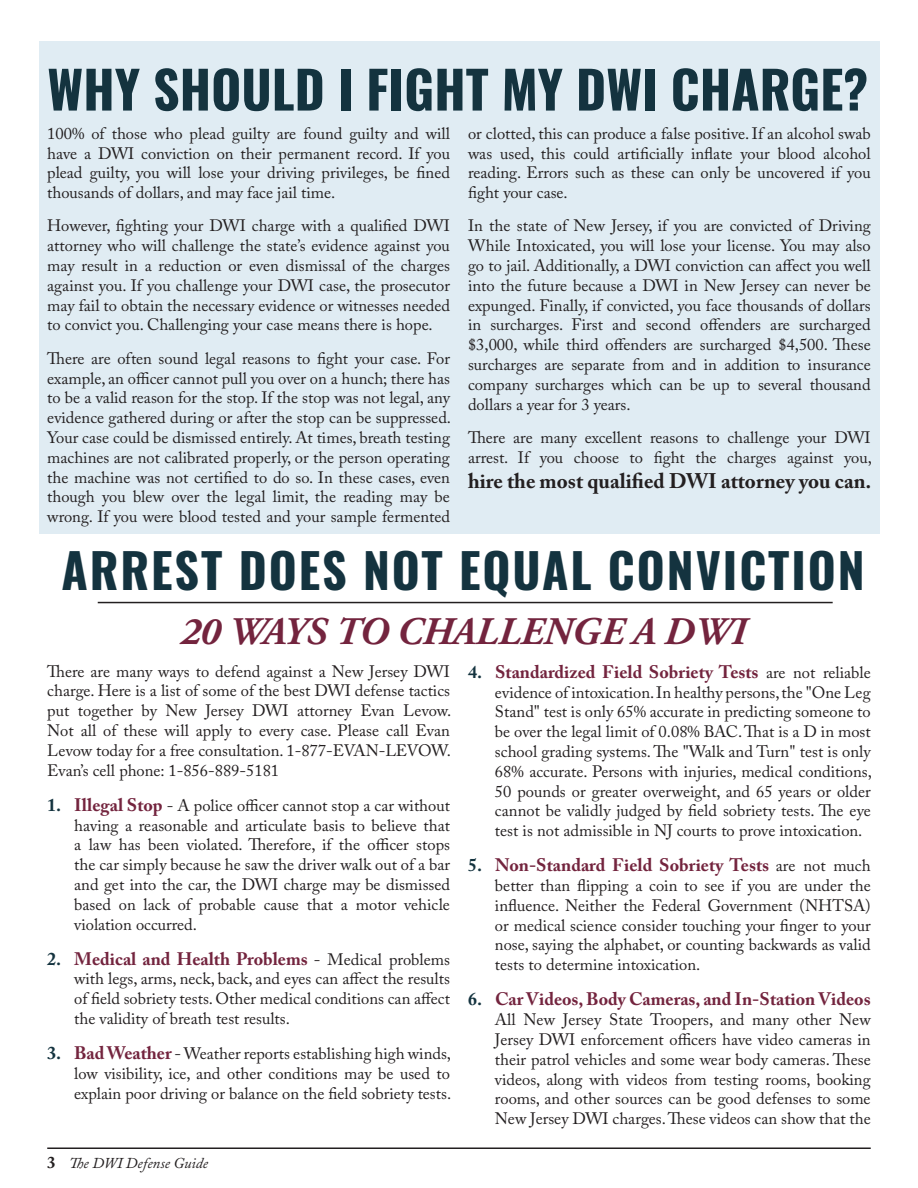
<style>
.page{position:relative;width:918px;height:1188px;background:#fff}
.page>*{position:absolute;margin:0;border:0;box-sizing:border-box;transform-origin:0 0}
.t1{font:700 51.6px "Oswald";color:#14333f}
.t2{font:700 48px "Oswald";letter-spacing:.04em;color:#14333f}
.t3{font:italic 700 39px "Adobe Garamond Pro";letter-spacing:-.005em;color:#73243e}
.t4{font:700 21px "Adobe Caslon Pro";color:#231f20}
.t5{font:700 18px "Adobe Caslon Pro";color:#73243e}
.t6{font:16.5px/19.8px "Adobe Caslon Pro";color:#231f20;text-align:justify}
.t7{font:italic 15px "Adobe Caslon Pro";color:#231f20}
.s1{font-weight:700;font-size:18px;color:#14333f}
.s2{font-weight:700;font-size:18px;color:#73243e}
.s3{color:#14333f}
.s4{font-weight:400;font-size:16.5px;color:#231f20}
.s5{font-weight:700;font-style:normal;font-size:16.5px}
</style>
<div class="page">
<hr style="left:47px;top:1148px;width:824px;height:1px;background:#231f20">
<hr style="left:98px;top:602px;width:735px;height:1px;background:#231f20">
<div style="left:39px;top:41px;width:840px;height:493px;background:#e0ecf3"></div>
<h1 class="t1" style="left:47px;top:63px;width:823px">WHY SHOULD I FIGHT MY DWI CHARGE?</h1>
<p class="t6" style="left:47px;top:123px;width:404px">100% of those who plead guilty are found guilty and will have a DWI conviction on their permanent record. If you plead guilty, you will lose your driving privileges, be fined thousands of dollars, and may face jail time.</p>
<p class="t6" style="left:47px;top:216px;width:404px">However, fighting your DWI charge with a qualified DWI attorney who will challenge the state’s evidence against you may result in a reduction or even dismissal of the charges against you. If you challenge your DWI case, the prosecutor may fail to obtain the necessary evidence or witnesses needed to convict you. Challenging your case means there is hope.</p>
<p class="t6" style="left:47px;top:348px;width:405px">There are often sound legal reasons to fight your case. For example, an officer cannot pull you over on a hunch; there has to be a valid reason for the stop. If the stop was not legal, any evidence gathered during or after the stop can be suppressed.<br>Your case could be dismissed entirely. At times, breath testing machines are not calibrated properly, or the person operating the machine was not certified to do so. In these cases, even though you blew over the legal limit, the reading may be wrong. If you were blood tested and your sample fermented</p>
<p class="t6" style="left:468px;top:123px;width:404px">or clotted, this can produce a false positive. If an alcohol swab was used, this could artificially inflate your blood alcohol reading. Errors such as these can only be uncovered if you fight your case.</p>
<p class="t6" style="left:468px;top:216px;width:404px">In the state of New Jersey, if you are convicted of Driving While Intoxicated, you will lose your license. You may also go to jail. Additionally, a DWI conviction can affect you well into the future because a DWI in New Jersey can never be expunged. Finally, if convicted, you face thousands of dollars in surcharges. First and second offenders are surcharged $3,000, while third offenders are surcharged $4,500. These surcharges are separate from and in addition to insurance company surcharges which can be up to several thousand dollars a year for 3 years.</p>
<p class="t6" style="left:468px;top:427px;width:405px">There are many excellent reasons to challenge your DWI arrest. If you choose to fight the charges against you,</p>
<p class="t4" style="left:468px;top:468px;width:405px">hire the most qualified DWI attorney you can.</p>
<h2 class="t2" style="left:61px;top:546px;width:805px">ARREST DOES NOT EQUAL CONVICTION</h2>
<h3 class="t3" style="left:180px;top:609px;width:567px">20 WAYS TO CHALLENGE A DWI</h3>
<p class="t6" style="left:47px;top:661px;width:405px">There are many ways to defend against a New Jersey DWI charge. Here is a list of some of the best DWI defense tactics put together by New Jersey DWI attorney Evan Levow.<br>Not all of these will apply to every case. Please call Evan Levow today for a free consultation. 1-877-EVAN-LEVOW.<br>Evan’s cell phone: 1-856-889-5181</p>
<p class="t6" style="left:74px;top:795px;width:377px;text-indent:-27px"><span class="s1">1.</span> <span class="s2">Illegal Stop</span> - A police officer cannot stop a car without having a reasonable and articulate basis to believe that a law has been violated. Therefore, if the officer stops the car simply because he saw the driver walk out of a bar and get into the car, the DWI charge may be dismissed based on lack of probable cause that a motor vehicle violation occurred.</p>
<p class="t5" style="left:47px;top:948px;width:404px"><span class="s3">2.</span> Medical and Health Problems <span class="s4">- Medical problems</span></p>
<p class="t6" style="left:74px;top:969px;width:377px">with legs, arms, neck, back, and eyes can affect the results of field sobriety tests. Other medical conditions can affect the validity of breath test results.</p>
<p class="t6" style="left:74px;top:1044px;width:378px;text-indent:-27px"><span class="s1">3.</span> <span class="s2">Bad Weather</span> - Weather reports establishing high winds, low visibility, ice, and other conditions may be used to explain poor driving or balance on the field sobriety tests.</p>
<p class="t7" style="left:47px;top:1154px;width:162px"><span class="s5">3</span> The DWI Defense Guide</p>
<p class="t5" style="left:468px;top:661px;width:404px"><span class="s3">4.</span> Standardized Field Sobriety Tests <span class="s4">are not reliable</span></p>
<p class="t6" style="left:495px;top:682px;width:378px">evidence of intoxication. In healthy persons, the "One Leg Stand" test is only 65% accurate in predicting someone to be over the legal limit of 0.08% BAC. That is a D in most school grading systems. The "Walk and Turn" test is only 68% accurate. Persons with injuries, medical conditions, 50 pounds or greater overweight, and 65 years or older cannot be validly judged by field sobriety tests. The eye test is not admissible in NJ courts to prove intoxication.</p>
<p class="t5" style="left:468px;top:854px;width:404px"><span class="s3">5.</span> Non-Standard Field Sobriety Tests <span class="s4">are not much</span></p>
<p class="t6" style="left:495px;top:875px;width:377px">better than flipping a coin to see if you are under the influence. Neither the Federal Government (NHTSA) or medical science consider touching your finger to your nose, saying the alphabet, or counting backwards as valid tests to determine intoxication.</p>
<p class="t5" style="left:468px;top:989px;width:404px"><span class="s3">6.</span> Car Videos, Body Cameras, and In-Station Videos</p>
<p class="t6" style="left:495px;top:1010px;width:377px">All New Jersey State Troopers, and many other New Jersey DWI enforcement officers have video cameras in their patrol vehicles and some wear body cameras. These videos, along with videos from testing rooms, booking rooms, and other sources can be good defenses to some New Jersey DWI charges. These videos can show that the</p>
</div>
